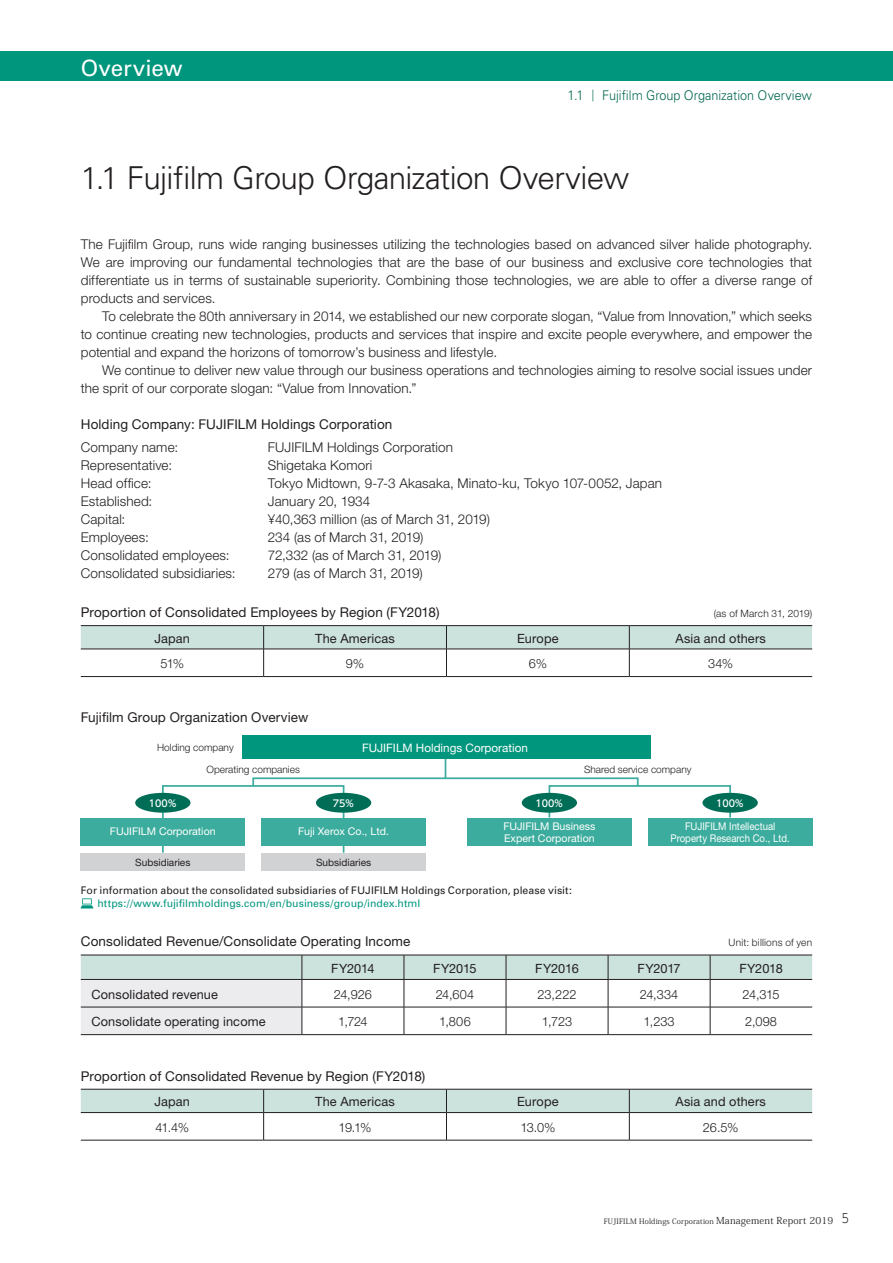
<style>
.page{position:relative;width:893px;height:1263px;background:#fff}
.page>*{position:absolute;margin:0;border:0;box-sizing:border-box;transform-origin:0 0}
.t1{font:300 31.5px "Univers";letter-spacing:-.025em;color:#231f20}
.t2{font:22.5px "Univers";color:#fff}
.t3{font:300 13.5px/18px "Helvetica Neue LT Std";letter-spacing:.01em;color:#231f20;text-align:justify}
.t4{font:13.5px "Helvetica Neue LT Std";letter-spacing:.01em;color:#231f20}
.t5{font:300 13.35px "Univers";color:#00664f;scale:.95 1}
.t6{font:12.75px "Helvetica Neue LT Std";letter-spacing:.01em;color:#231f20}
.t7{font:300 12.75px "Helvetica Neue LT Std";letter-spacing:-.005em;color:#231f20}
.t8{font:11.7px "Helvetica Neue LT Std";color:#fff}
.t9{font:10.65px/11.7px "Helvetica Neue LT Std";color:#fff}
.t10{font:10.65px/11.7px "Helvetica Neue LT Std";color:#fff;text-align:center;scale:.9 1}
.t11{font:10.5px "Univers";color:#231f20}
.t12{font:10.5px "Univers";color:#00967d}
.t13{font:300 10.2px "Helvetica Neue LT Std";letter-spacing:.02em;color:#231f20}
.t14{font:300 10.05px "Helvetica Neue LT Std";color:#231f20}
.t15{font:10.05px "Helvetica Neue LT Std";color:#231f20}
.t16{font:500 9.6px "UD Shin Go Pro";color:#fff}
.t17{font:7.5px "Koz Min Pro";letter-spacing:.02em;color:#231f20}
.s1{font-size:13.65px}
.s2{font-family:"UD Shin Go Pro";font-size:11.7px}
.s3{font-size:9.6px}
.s4{font-family:"UD Shin Go Pro";font-weight:300;font-size:12.75px}
</style>
<div class="page">
<div style="left:0;top:51px;width:893px;height:30px;background:#00967d"></div>
<hr style="left:81px;top:625px;width:183px;height:1px;background:#231f20">
<hr style="left:264px;top:625px;width:182px;height:1px;background:#231f20">
<hr style="left:446px;top:625px;width:183px;height:1px;background:#231f20">
<hr style="left:629px;top:625px;width:183px;height:1px;background:#231f20">
<hr style="left:264px;top:676px;width:182px;height:1px;background:#231f20">
<hr style="left:446px;top:676px;width:183px;height:1px;background:#231f20">
<hr style="left:629px;top:676px;width:183px;height:1px;background:#231f20">
<hr style="left:81px;top:676px;width:183px;height:1px;background:#231f20">
<svg style="left:81px;top:626px;width:731px;height:50px"></svg>
<div style="left:162px;top:785px;width:182px;height:68px;border:2px solid #3bac9d"></div>
<div style="left:252px;top:777px;width:387px;height:10px;border:2px solid #3bac9d"></div>
<div style="left:81px;top:817px;width:164px;height:28px;background:#3bac9d"></div>
<div style="left:262px;top:817px;width:164px;height:28px;background:#3bac9d"></div>
<svg style="left:445px;top:759px;width:1px;height:19px"></svg>
<div style="left:135px;top:793px;width:55px;height:20px;background:#006e57;border-radius:50%"></div>
<div style="left:316px;top:793px;width:55px;height:20px;background:#006e57;border-radius:50%"></div>
<div style="left:242px;top:735px;width:409px;height:24px;background:#00967d"></div>
<div style="left:81px;top:853px;width:164px;height:17px;background:#d1d2d4"></div>
<div style="left:262px;top:853px;width:164px;height:17px;background:#d1d2d4"></div>
<div style="left:548px;top:785px;width:183px;height:33px;border:2px solid #3bac9d"></div>
<div style="left:467px;top:817px;width:164px;height:28px;background:#3bac9d"></div>
<div style="left:648px;top:817px;width:164px;height:28px;background:#3bac9d"></div>
<div style="left:522px;top:793px;width:55px;height:20px;background:#006e57;border-radius:50%"></div>
<div style="left:702px;top:793px;width:56px;height:20px;background:#006e57;border-radius:50%"></div>
<svg style="left:81px;top:898px;width:12px;height:10px"></svg>
<svg style="left:81px;top:955px;width:731px;height:80px"></svg>
<hr style="left:710px;top:1034px;width:102px;height:1px;background:#231f20">
<hr style="left:81px;top:1140px;width:183px;height:1px;background:#231f20">
<hr style="left:264px;top:1140px;width:182px;height:1px;background:#231f20">
<hr style="left:446px;top:1140px;width:183px;height:1px;background:#231f20">
<hr style="left:629px;top:1140px;width:183px;height:1px;background:#231f20">
<svg style="left:81px;top:1089px;width:731px;height:51px"></svg>
<h2 class="t2" style="left:81px;top:55px;width:103px">Overview</h2>
<p class="t5" style="left:568px;top:87px;width:259px"><span class="s1">1</span>.<span class="s1">1</span> <span class="s2">｜</span> Fujifilm Group Organization Overview</p>
<h1 class="t1" style="left:81px;top:159px;width:550px">1.1 Fujifilm Group Organization Overview</h1>
<p class="t3" style="left:81px;top:235px;width:733px">The Fujifilm Group, runs wide ranging businesses utilizing the technologies based on advanced silver halide photography.<br>We are improving our fundamental technologies that are the base of our business and exclusive core technologies that differentiate us in terms of sustainable superiority. Combining those technologies, we are able to offer a diverse range of products and services.</p>
<p class="t3" style="left:81px;top:307px;width:733px;text-indent:21px">To celebrate the 80th anniversary in 2014, we established our new corporate slogan, “Value from Innovation,” which seeks to continue creating new technologies, products and services that inspire and excite people everywhere, and empower the potential and expand the horizons of tomorrow’s business and lifestyle.</p>
<p class="t3" style="left:81px;top:361px;width:733px;text-indent:21px">We continue to deliver new value through our business operations and technologies aiming to resolve social issues under the sprit of our corporate slogan: “Value from Innovation.”</p>
<p class="t4" style="left:81px;top:416px;width:313px">Holding Company: FUJIFILM Holdings Corporation</p>
<p class="t3" style="left:81px;top:437px;width:99px">Company name:</p>
<p class="t3" style="left:268px;top:437px;width:187px">FUJIFILM Holdings Corporation</p>
<p class="t3" style="left:81px;top:455px;width:93px">Representative:</p>
<p class="t3" style="left:268px;top:455px;width:106px">Shigetaka Komori</p>
<p class="t3" style="left:81px;top:473px;width:72px">Head office:</p>
<p class="t3" style="left:268px;top:473px;width:396px">Tokyo Midtown, 9-7-3 Akasaka, Minato-ku, Tokyo 107-0052, Japan</p>
<p class="t3" style="left:81px;top:491px;width:73px">Established:</p>
<p class="t3" style="left:268px;top:491px;width:104px">January 20, 1934</p>
<p class="t3" style="left:81px;top:509px;width:46px">Capital:</p>
<p class="t3" style="left:268px;top:509px;width:224px">¥40,363 million (as of March 31, 2019)</p>
<p class="t3" style="left:81px;top:527px;width:70px">Employees:</p>
<p class="t3" style="left:268px;top:527px;width:157px">234 (as of March 31, 2019)</p>
<p class="t3" style="left:81px;top:545px;width:150px">Consolidated employees:</p>
<p class="t3" style="left:268px;top:545px;width:175px">72,332 (as of March 31, 2019)</p>
<p class="t3" style="left:81px;top:563px;width:156px">Consolidated subsidiaries:</p>
<p class="t3" style="left:268px;top:563px;width:156px">279 (as of March 31, 2019)</p>
<p class="t4" style="left:81px;top:604px;width:360px">Proportion of Consolidated Employees by Region (FY2018)</p>
<p class="t13" style="left:714px;top:607px;width:100px">(as of March 31, 2019)</p>
<p class="t6" style="left:154px;top:630px;width:37px">Japan</p>
<p class="t6" style="left:315px;top:630px;width:81px">The Americas</p>
<p class="t6" style="left:517px;top:630px;width:43px">Europe</p>
<p class="t6" style="left:675px;top:630px;width:92px">Asia and others</p>
<p class="t7" style="left:160px;top:656px;width:25px">51%</p>
<p class="t7" style="left:346px;top:656px;width:20px">9%</p>
<p class="t7" style="left:529px;top:656px;width:20px">6%</p>
<p class="t7" style="left:708px;top:656px;width:26px">34%</p>
<p class="t4" style="left:81px;top:709px;width:229px">Fujifilm Group Organization Overview</p>
<p class="t14" style="left:157px;top:741px;width:78px">Holding company</p>
<p class="t8" style="left:362px;top:741px;width:167px">FUJIFILM Holdings Corporation</p>
<p class="t14" style="left:207px;top:763px;width:95px">Operating companies</p>
<p class="t14" style="left:584px;top:763px;width:109px">Shared service company</p>
<p class="t16" style="left:149px;top:795px;width:29px">100％</p>
<p class="t16" style="left:333px;top:795px;width:23px">75％</p>
<p class="t9" style="left:110px;top:825px;width:107px">FUJIFILM Corporation</p>
<p class="t9" style="left:298px;top:825px;width:92px">Fuji Xerox Co., Ltd.</p>
<p class="t15" style="left:135px;top:856px;width:57px">Subsidiaries</p>
<p class="t15" style="left:316px;top:856px;width:57px">Subsidiaries</p>
<p class="t16" style="left:535px;top:795px;width:29px">100％</p>
<p class="t16" style="left:716px;top:795px;width:29px">100％</p>
<p class="t9" style="left:503px;top:820px;width:94px">FUJIFILM Business<br>Expert Corporation</p>
<p class="t10" style="left:671px;top:820px;width:134px">FUJIFILM Intellectual<br>Property Research Co., Ltd.</p>
<p class="t11" style="left:81px;top:884px;width:493px">For information about the consolidated subsidiaries of FUJIFILM Holdings Corporation, please visit:</p>
<p class="t12" style="left:97px;top:897px;width:324px">https://www.fujifilmholdings.com/en/business/group/index.html</p>
<p class="t4" style="left:81px;top:933px;width:331px">Consolidated Revenue/Consolidate Operating Income</p>
<p class="t13" style="left:728px;top:936px;width:85px">Unit: billions of yen</p>
<p class="t6" style="left:331px;top:960px;width:45px">FY2014</p>
<p class="t6" style="left:433px;top:960px;width:45px">FY2015</p>
<p class="t6" style="left:535px;top:960px;width:45px">FY2016</p>
<p class="t6" style="left:638px;top:960px;width:45px">FY2017</p>
<p class="t6" style="left:739px;top:960px;width:45px">FY2018</p>
<p class="t6" style="left:91px;top:986px;width:128px">Consolidated revenue</p>
<p class="t7" style="left:334px;top:986px;width:40px">24,926</p>
<p class="t7" style="left:436px;top:986px;width:40px">24,604</p>
<p class="t7" style="left:538px;top:986px;width:40px">23,222</p>
<p class="t7" style="left:640px;top:986px;width:40px">24,334</p>
<p class="t7" style="left:743px;top:986px;width:39px">24,315</p>
<p class="t6" style="left:91px;top:1014px;width:176px">Consolidate operating income</p>
<p class="t7" style="left:338px;top:1014px;width:31px">1,724</p>
<p class="t7" style="left:439px;top:1014px;width:33px">1,806</p>
<p class="t7" style="left:542px;top:1014px;width:32px">1,723</p>
<p class="t7" style="left:643px;top:1014px;width:33px">1,233</p>
<p class="t7" style="left:745px;top:1014px;width:33px">2,098</p>
<p class="t4" style="left:81px;top:1068px;width:346px">Proportion of Consolidated Revenue by Region (FY2018)</p>
<p class="t6" style="left:154px;top:1094px;width:37px">Japan</p>
<p class="t6" style="left:315px;top:1094px;width:81px">The Americas</p>
<p class="t6" style="left:517px;top:1094px;width:43px">Europe</p>
<p class="t6" style="left:675px;top:1094px;width:92px">Asia and others</p>
<p class="t7" style="left:155px;top:1119px;width:35px">41.4%</p>
<p class="t7" style="left:339px;top:1119px;width:34px">19.1%</p>
<p class="t7" style="left:520px;top:1119px;width:37px">13.0%</p>
<p class="t7" style="left:703px;top:1119px;width:37px">26.5%</p>
<p class="t17" style="left:604px;top:1215px;width:247px">FUJIFILM Holdings Corporation <span class="s3">Management Report 2019</span> <span class="s4">5</span></p>
</div>
